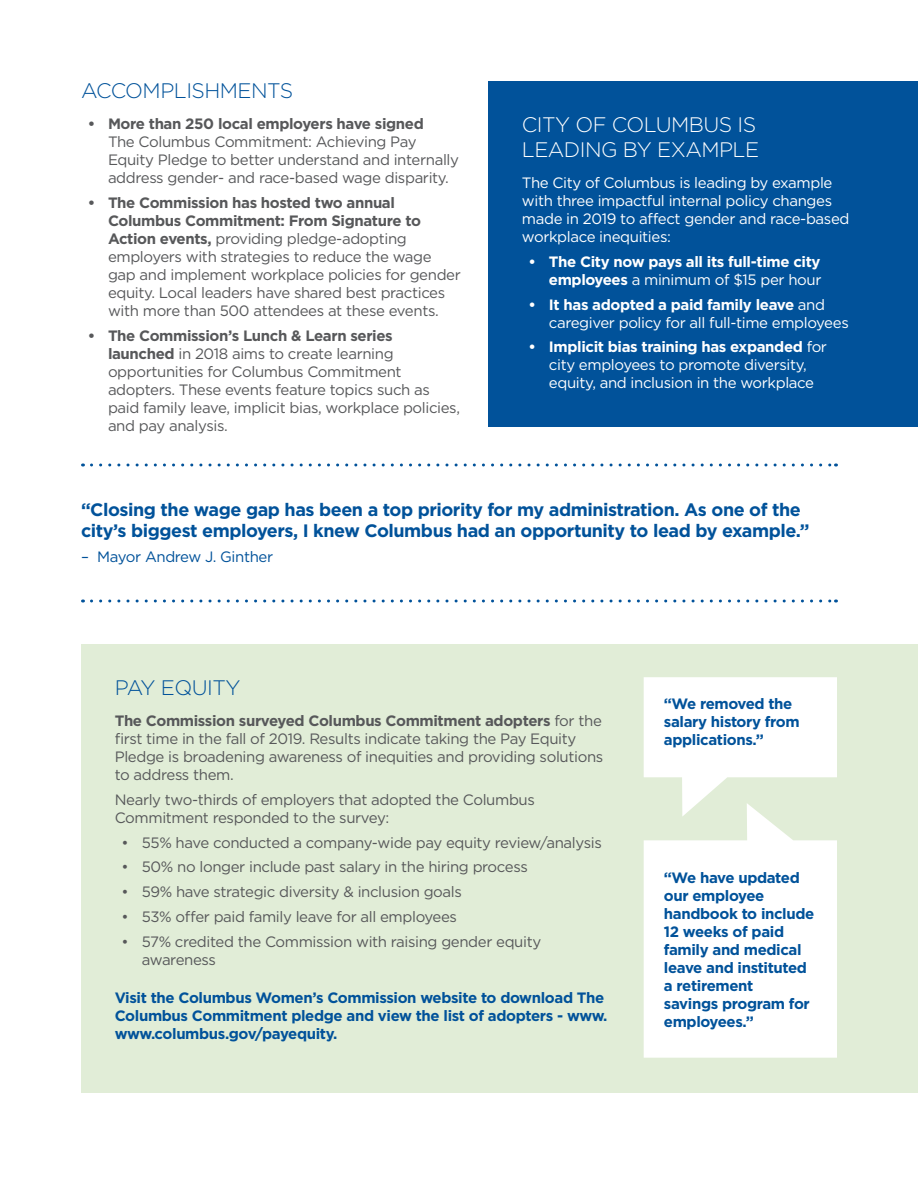
<style>
.page{position:relative;width:918px;height:1188px;background:#fff}
.page>*{position:absolute;margin:0;border:0;box-sizing:border-box;transform-origin:0 0}
.Paragraph_Style_1{font:300 21px/25.2px "Gotham";letter-spacing:-.025em;color:#fff}
.Paragraph_Style_1-2{font:300 21px "Gotham";letter-spacing:-.025em;color:#01529a}
.t1{font:700 18px/21.6px "Gotham";letter-spacing:-.025em;color:#01529a}
.t2{font:15px/18px "Gotham";letter-spacing:-.025em;color:#57585a}
.t3{font:700 15px/18px "Gotham";letter-spacing:-.025em;color:#01529a}
.t4{font:15px/18px "Gotham";letter-spacing:-.025em;color:#fff}
.t5{font:700 15px/18px "Gotham";letter-spacing:-.025em;color:#fff;text-align:right}
.t6{font:15px "Gotham";letter-spacing:-.025em;color:#01529a}
.s1{font-weight:700}
.s2{font-weight:400}
</style>
<div class="page">
<div style="left:488px;top:81px;width:430px;height:346px;background:#01529a"></div>
<svg style="left:91px;top:464px;width:746px;height:2px"></svg>
<svg style="left:91px;top:600px;width:746px;height:3px"></svg>
<div style="left:81px;top:644px;width:837px;height:449px;background:#e1edd7"></div>
<svg style="left:644px;top:677px;width:193px;height:126px"></svg>
<svg style="left:644px;top:803px;width:193px;height:255px;background:#fbfcf9"></svg>
<p class="Paragraph_Style_1-2" style="left:81px;top:77px;width:214px">ACCOMPLISHMENTS</p>
<p class="t2" style="left:108px;top:115px;width:353px;text-indent:-20px"><span class="s1">• More than 250 local employers have signed<br></span>The Columbus Commitment: Achieving Pay Equity Pledge to better understand and internally address gender- and race-based wage disparity.</p>
<p class="t2" style="left:108px;top:193px;width:354px;text-indent:-20px"><span class="s1">• The Commission has hosted two annual Columbus Commitment: From Signature to Action events,</span> providing pledge-adopting employers with strategies to reduce the wage gap and implement workplace policies for gender equity. Local leaders have shared best practices with more than 500 attendees at these events.</p>
<p class="t2" style="left:108px;top:326px;width:354px;text-indent:-20px"><span class="s1">• The Commission’s Lunch &amp; Learn series launched</span> in 2018 aims to create learning opportunities for Columbus Commitment adopters. These events feature topics such as paid family leave, implicit bias, workplace policies, and pay analysis.</p>
<p class="Paragraph_Style_1" style="left:522px;top:111px;width:239px">CITY OF COLUMBUS IS<br>LEADING BY EXAMPLE</p>
<p class="t4" style="left:522px;top:174px;width:329px">The City of Columbus is leading by example with three impactful internal policy changes made in 2019 to affect gender and race-based workplace inequities:</p>
<p class="t5" style="left:529px;top:253px;width:294px">• The City now pays all its full-time city employees <span class="s2">a minimum of $15 per hour</span></p>
<p class="t4" style="left:549px;top:295px;width:301px;text-indent:-20px"><span class="s1">• It has adopted a paid family leave</span> and caregiver policy for all full-time employees</p>
<p class="t4" style="left:529px;top:338px;width:300px;text-align:center"><span class="s1">• Implicit bias training has expanded</span> for city employees to promote diversity, equity, and inclusion in the workplace</p>
<p class="t1" style="left:81px;top:499px;width:730px">“Closing the wage gap has been a top priority for my administration. As one of the city’s biggest employers, I knew Columbus had an opportunity to lead by example.”</p>
<p class="t6" style="left:81px;top:547px;width:194px">– Mayor Andrew J. Ginther</p>
<p class="Paragraph_Style_1-2" style="left:115px;top:674px;width:127px">PAY EQUITY</p>
<p class="t2" style="left:115px;top:711px;width:490px"><span class="s1">The Commission surveyed Columbus Commitment adopters</span> for the first time in the fall of 2019. Results indicate taking the Pay Equity Pledge is broadening awareness of inequities and providing solutions to address them.</p>
<p class="t2" style="left:115px;top:790px;width:422px">Nearly two-thirds of employers that adopted the Columbus<br>Commitment responded to the survey:</p>
<p class="t2" style="left:122px;top:833px;width:482px">• 55% have conducted a company-wide pay equity review/analysis</p>
<p class="t2" style="left:122px;top:858px;width:408px">• 50% no longer include past salary in the hiring process</p>
<p class="t2" style="left:122px;top:882px;width:342px">• 59% have strategic diversity &amp; inclusion goals</p>
<p class="t2" style="left:122px;top:907px;width:337px">• 53% offer paid family leave for all employees</p>
<p class="t2" style="left:142px;top:932px;width:401px;text-indent:-20px">• 57% credited the Commission with raising gender equity awareness</p>
<p class="t3" style="left:115px;top:988px;width:494px">Visit the Columbus Women’s Commission website to download The<br>Columbus Commitment pledge and view the list of adopters - www. www.columbus.gov/payequity.</p>
<p class="t3" style="left:664px;top:695px;width:137px">“We removed the salary history from applications.”</p>
<p class="t3" style="left:664px;top:868px;width:152px">“We have updated our employee handbook to include<br>12 weeks of paid family and medical leave and instituted a retirement<br>savings program for employees.”</p>
</div>
